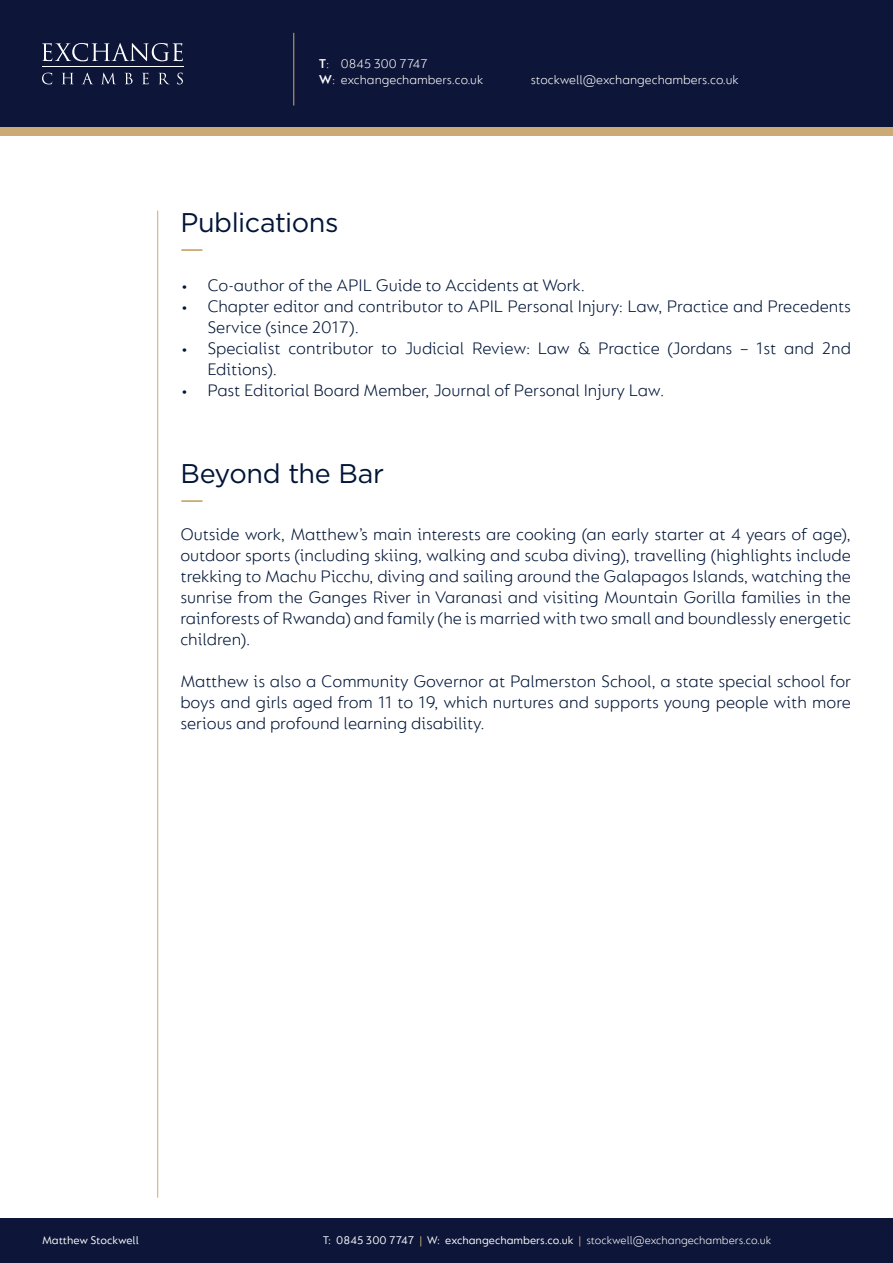
<style>
.page{position:relative;width:893px;height:1263px;background:#fff}
.page>*{position:absolute;margin:0;border:0;box-sizing:border-box;transform-origin:0 0}
.t1{font:27px "Gotham";letter-spacing:-.015em;color:#001537}
.t2{font:300 18px/21px "FS Lucas";color:#001537}
.t3{font:300 13.5px/16.2px "FS Lucas";color:#fff}
.t4{font:12px "FS Lucas";color:#fff}
.s1{font-weight:600}
.s2{color:#cbaa76}
.s3{font-weight:300}
</style>
<div class="page">
<div style="left:0;top:64px;width:893px;height:72px;background:#cbaa76"></div>
<div style="left:0;top:0;width:893px;height:127px;background:#0d1638"></div>
<div style="left:0;top:1219px;width:893px;height:44px;background:#0d1638"></div>
<hr style="left:42px;top:67px;width:142px;height:1px;background:#fff">
<svg style="left:42px;top:43px;width:141px;height:18px"></svg>
<svg style="left:42px;top:73px;width:10px;height:11px"></svg>
<svg style="left:62px;top:73px;width:11px;height:11px"></svg>
<svg style="left:82px;top:73px;width:11px;height:11px"></svg>
<svg style="left:102px;top:73px;width:13px;height:11px"></svg>
<svg style="left:125px;top:73px;width:8px;height:11px"></svg>
<svg style="left:142px;top:73px;width:7px;height:11px"></svg>
<svg style="left:159px;top:73px;width:10px;height:11px"></svg>
<svg style="left:177px;top:73px;width:6px;height:11px"></svg>
<hr style="left:293px;top:33px;width:1px;height:73px;background:#cbaa76">
<hr style="left:157px;top:211px;width:1px;height:987px;background:#cbaa76">
<hr style="left:181px;top:249px;width:21px;height:2px;background:#cbaa76">
<hr style="left:181px;top:500px;width:21px;height:2px;background:#cbaa76">
<p class="t3" style="left:319px;top:55px;width:166px"><span class="s1">T</span>: 0845 300 7747<br><span class="s1">W</span>: exchangechambers.co.uk</p>
<p class="t3" style="left:531px;top:71px;width:209px">stockwell@exchangechambers.co.uk</p>
<p class="t1" style="left:180px;top:205px;width:160px">Publications</p>
<p class="t2" style="left:180px;top:274px;width:406px">• Co-author of the APIL Guide to Accidents at Work.</p>
<p class="t2" style="left:207px;top:295px;width:645px;text-indent:-27px">• Chapter editor and contributor to APIL Personal Injury: Law, Practice and Precedents<br>Service (since 2017).</p>
<p class="t2" style="left:207px;top:337px;width:645px;text-indent:-27px">• Specialist contributor to Judicial Review: Law &amp; Practice (Jordans – 1st and 2nd<br>Editions).</p>
<p class="t2" style="left:180px;top:379px;width:485px">• Past Editorial Board Member, Journal of Personal Injury Law.</p>
<p class="t1" style="left:180px;top:456px;width:205px">Beyond the Bar</p>
<p class="t2" style="left:180px;top:523px;width:672px;text-align:justify">Outside work, Matthew’s main interests are cooking (an early starter at 4 years of age), outdoor sports (including skiing, walking and scuba diving), travelling (highlights include trekking to Machu Picchu, diving and sailing around the Galapagos Islands, watching the sunrise from the Ganges River in Varanasi and visiting Mountain Gorilla families in the rainforests of Rwanda) and family (he is married with two small and boundlessly energetic children).</p>
<p class="t2" style="left:180px;top:670px;width:672px;text-align:justify">Matthew is also a Community Governor at Palmerston School, a state special school for boys and girls aged from 11 to 19, which nurtures and supports young people with more serious and profound learning disability.</p>
<p class="t4" style="left:42px;top:1233px;width:98px">Matthew Stockwell</p>
<p class="t4" style="left:323px;top:1233px;width:450px">T: 0845 300 7747 <span class="s2">|</span> W: exchangechambers.co.uk <span class="s2">|</span> <span class="s3">stockwell@exchangechambers.co.uk</span></p>
</div>
